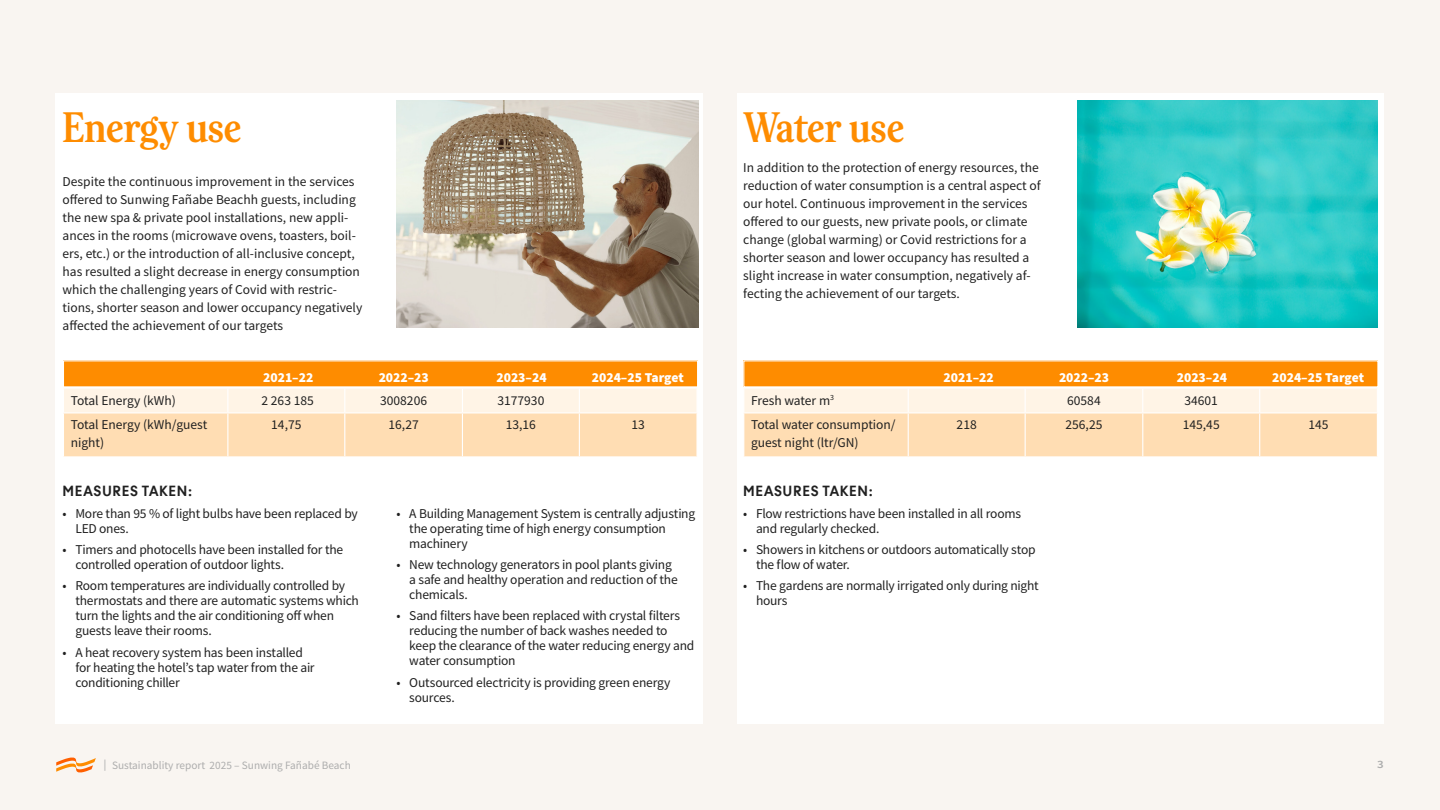
<style>
.page{position:relative;width:1440px;height:810px;background:#f9f5f1}
.page>*{position:absolute;margin:0;border:0;box-sizing:border-box;transform-origin:0 0}
.t1{font:45px "NLTG Wave Serif";color:#fe8c00}
.t2{font:700 15px "Thomas Headline";letter-spacing:.045em;color:#202020}
.t3{font:13.5px/15px "Source Sans Pro";letter-spacing:-.01em;color:#202020}
.t4{font:900 13.5px "Source Sans Pro";color:#fff}
.t5{font:11.25px "Source Sans Pro";color:#adadad;scale:1.15 1}
.t6{font:600 11.25px "Source Sans Pro";color:#adadad;scale:1.15 1}
</style>
<div class="page">
<svg style="left:56px;top:758px;width:40px;height:14px"></svg>
<div style="left:55px;top:94px;width:648px;height:630px;background:#fff"></div>
<div style="left:737px;top:94px;width:647px;height:630px;background:#fff"></div>
<img style="left:397px;top:100px;width:301px;height:227px">
<img style="left:1077px;top:100px;width:300px;height:227px">
<div style="left:63px;top:361px;width:635px;height:26px;background:#fe8c00"></div>
<svg style="left:63px;top:388px;width:634px;height:69px;background:#ffe5c6"></svg>
<hr style="left:696px;top:389px;width:2px;height:23px;background:#fff">
<hr style="left:63px;top:412px;width:165px;height:1px;background:#fff">
<hr style="left:228px;top:412px;width:117px;height:1px;background:#fff">
<hr style="left:345px;top:412px;width:117px;height:1px;background:#fff">
<hr style="left:462px;top:412px;width:117px;height:1px;background:#fff">
<hr style="left:579px;top:412px;width:119px;height:1px;background:#fff">
<div style="left:744px;top:361px;width:634px;height:26px;background:#fe8c00"></div>
<svg style="left:744px;top:388px;width:633px;height:69px;background:#ffe5c6"></svg>
<hr style="left:743px;top:412px;width:165px;height:1px;background:#fff">
<hr style="left:908px;top:412px;width:117px;height:1px;background:#fff">
<hr style="left:1025px;top:412px;width:118px;height:1px;background:#fff">
<hr style="left:1143px;top:412px;width:117px;height:1px;background:#fff">
<hr style="left:1260px;top:412px;width:118px;height:1px;background:#fff">
<h1 class="t1" style="left:63px;top:102px;width:180px">Energy use</h1>
<h1 class="t1" style="left:743px;top:102px;width:162px">Water use</h1>
<p class="t3" style="left:63px;top:172px;width:301px;line-height:18px">Despite the continuous improvement in the services offered to Sunwing Fañabe Beachh guests, including the new spa &amp; private pool installations, new appli&shy;ances in the rooms (microwave ovens, toasters, boil&shy;ers, etc.) or the introduction of all-inclusive concept, has resulted a slight decrease in energy consumption which the challenging years of Covid with restric&shy;tions, shorter season and lower occupancy negatively affected the achievement of our targets</p>
<p class="t4" style="left:263px;top:368px;width:52px">2021–22</p>
<p class="t4" style="left:379px;top:368px;width:52px">2022–23</p>
<p class="t4" style="left:496px;top:368px;width:52px">2023–24</p>
<p class="t4" style="left:592px;top:368px;width:93px">2024–25 Target</p>
<p class="t3" style="left:71px;top:392px;width:107px">Total Energy (kWh)</p>
<p class="t3" style="left:262px;top:392px;width:54px">2 263 185</p>
<p class="t3" style="left:380px;top:392px;width:48px">3008206</p>
<p class="t3" style="left:497px;top:392px;width:48px">3177930</p>
<p class="t3" style="left:71px;top:416px;width:138px;line-height:18px">Total Energy (kWh/guest night)</p>
<p class="t3" style="left:271px;top:417px;width:32px">14,75</p>
<p class="t3" style="left:389px;top:417px;width:32px">16,27</p>
<p class="t3" style="left:506px;top:417px;width:32px">13,16</p>
<p class="t3" style="left:632px;top:417px;width:15px">13</p>
<p class="t2" style="left:63px;top:484px;width:131px">MEASURES TAKEN:</p>
<p class="t3" style="left:75px;top:505px;width:284px;text-indent:-13px">• More than 95 % of light bulbs have been replaced by<br>LED ones.</p>
<p class="t3" style="left:75px;top:542px;width:269px;text-indent:-13px">• Timers and photocells have been installed for the controlled operation of outdoor lights.</p>
<p class="t3" style="left:75px;top:578px;width:285px;text-indent:-13px">• Room temperatures are individually controlled by thermostats and there are automatic systems which turn the lights and the air conditioning off when guests leave their rooms.</p>
<p class="t3" style="left:75px;top:645px;width:241px;text-indent:-13px">• A heat recovery system has been installed for heating the hotel’s tap water from the air conditioning chiller</p>
<p class="t3" style="left:409px;top:505px;width:287px;text-indent:-13px">• A Building Management System is centrally adjusting the operating time of high energy consumption machinery</p>
<p class="t3" style="left:409px;top:557px;width:270px;text-indent:-13px">• New technology generators in pool plants giving a safe and healthy operation and reduction of the chemicals.</p>
<p class="t3" style="left:409px;top:608px;width:287px;text-indent:-13px">• Sand filters have been replaced with crystal filters reducing the number of back washes needed to keep the clearance of the water reducing energy and water consumption</p>
<p class="t3" style="left:409px;top:675px;width:263px;text-indent:-13px">• Outsourced electricity is providing green energy sources.</p>
<p class="t3" style="left:743px;top:159px;width:299px;line-height:18px">In addition to the protection of energy resources, the reduction of water consumption is a central aspect of our hotel. Continuous improvement in the services offered to our guests, new private pools, or climate change (global warming) or Covid restrictions for a shorter season and lower occupancy has resulted a slight increase in water consumption, negatively af&shy;fecting the achievement of our targets.</p>
<p class="t4" style="left:944px;top:368px;width:52px">2021–22</p>
<p class="t4" style="left:1059px;top:368px;width:52px">2022–23</p>
<p class="t4" style="left:1177px;top:368px;width:52px">2023–24</p>
<p class="t4" style="left:1272px;top:368px;width:93px">2024–25 Target</p>
<p class="t3" style="left:751px;top:392px;width:85px">Fresh water m<sup>3</sup></p>
<p class="t3" style="left:1067px;top:392px;width:35px">60584</p>
<p class="t3" style="left:1184px;top:392px;width:35px">34601</p>
<p class="t3" style="left:751px;top:416px;width:146px;line-height:18px">Total water consumption/ guest night (ltr/GN)</p>
<p class="t3" style="left:957px;top:417px;width:22px">218</p>
<p class="t3" style="left:1066px;top:417px;width:38px">256,25</p>
<p class="t3" style="left:1183px;top:417px;width:38px">145,45</p>
<p class="t3" style="left:1309px;top:417px;width:22px">145</p>
<p class="t2" style="left:743px;top:484px;width:131px">MEASURES TAKEN:</p>
<p class="t3" style="left:756px;top:505px;width:267px;text-indent:-13px">• Flow restrictions have been installed in all rooms and regularly checked.</p>
<p class="t3" style="left:756px;top:542px;width:281px;text-indent:-13px">• Showers in kitchens or outdoors automatically stop the flow of water.</p>
<p class="t3" style="left:756px;top:578px;width:284px;text-indent:-13px">• The gardens are normally irrigated only during night hours</p>
<p class="t5" style="left:103px;top:758px;width:217px">| Sustainablity report 2025 – Sunwing Fañabé Beach</p>
<p class="t6" style="left:1377px;top:757px;width:7px">3</p>
</div>
